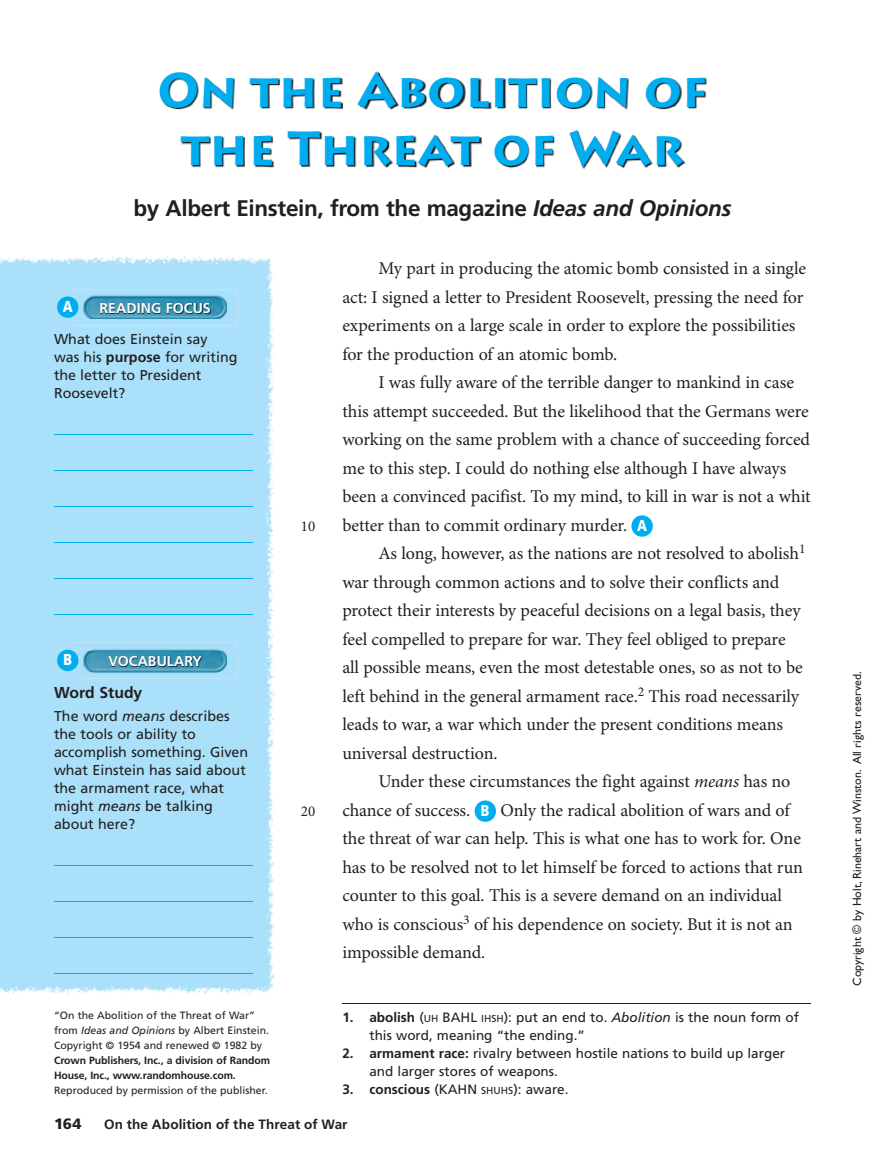
<style>
.page{position:relative;width:892px;height:1175px;background:#fff}
.page>*{position:absolute;margin:0;border:0;box-sizing:border-box;transform-origin:0 0}
.t1{font:700 48px/57.6px "Lithos Pro";color:#00aeef;text-align:center}
.t2{font:700 22.5px "Frutiger LT Std";letter-spacing:-.015em;color:#231f20}
.t3{font:18px "Minion Pro";letter-spacing:-.005em;color:#231f20}
.t4{font:700 15.75px "Frutiger LT Std";color:#231f20}
.t5{font:900 15.6px "Frutiger LT Std";color:#fff;scale:.82 1}
.t6{font:15px "Minion Pro";color:#231f20}
.t7{font:900 15px "Frutiger LT Std";color:#231f20}
.t8{font:14.25px/18px "Frutiger LT Std";color:#231f20}
.t9{font:700 14.25px "Frutiger LT Std";color:#fff}
.t10{font:13.5px/18px "Frutiger LT Std";color:#231f20}
.t11{font:700 13.5px "Frutiger LT Std";letter-spacing:.01em;color:#231f20}
.t12{font:12px "Gill Sans Std";color:#231f20}
.t13{font:10.5px/15px "Frutiger LT Std";color:#231f20}
.s1{font-style:italic}
.s2{font-weight:700;color:#fff}
.s3{font-weight:700}
.s4{font-family:"Frutiger LT Std";font-weight:900;font-size:15.6px;color:#fff}
.s5{font-size:10.2px}
</style>
<div class="page">
<div style="left:0;top:256px;width:276px;height:484px;background:#aae0f9"></div>
<div style="left:0;top:740px;width:275px;height:254px;background:#aae0f9"></div>
<div style="left:631px;top:515px;width:21px;height:22px;background:#00aeef;border-radius:50%"></div>
<div style="left:474px;top:800px;width:21px;height:22px;background:#00aeef;border-radius:50%"></div>
<img style="left:74px;top:642px;width:162px;height:36px">
<img style="left:74px;top:652px;width:162px;height:20px">
<div style="left:57px;top:649px;width:21px;height:22px;background:#00aeef;border-radius:50%"></div>
<hr style="left:54px;top:865px;width:198px;height:1px;background:#00aeef">
<hr style="left:54px;top:901px;width:198px;height:1px;background:#00aeef">
<hr style="left:54px;top:937px;width:198px;height:1px;background:#00aeef">
<hr style="left:54px;top:973px;width:198px;height:1px;background:#00aeef">
<img style="left:74px;top:289px;width:162px;height:36px">
<img style="left:74px;top:299px;width:162px;height:20px">
<div style="left:57px;top:296px;width:21px;height:22px;background:#00aeef;border-radius:50%"></div>
<hr style="left:54px;top:434px;width:198px;height:1px;background:#00aeef">
<hr style="left:54px;top:470px;width:198px;height:1px;background:#00aeef">
<hr style="left:54px;top:506px;width:198px;height:1px;background:#00aeef">
<hr style="left:54px;top:542px;width:198px;height:1px;background:#00aeef">
<hr style="left:54px;top:578px;width:198px;height:1px;background:#00aeef">
<hr style="left:54px;top:614px;width:198px;height:1px;background:#00aeef">
<hr style="left:342px;top:1002px;width:468px;height:1px;background:#231f20">
<img style="left:160px;top:71px;width:547px;height:99px">
<p class="t1" style="left:157px;top:62px;width:551px">On the Abolition of the Threat of War</p>
<p class="t2" style="left:133px;top:200px;width:599px">by Albert Einstein, from the magazine <span class="s1">Ideas and Opinions</span></p>
<p class="t5" style="left:63px;top:300px;width:14px">A</p>
<p class="t8" style="left:54px;top:293px;width:158px;line-height:31.2px;text-align:right"><span class="s2">READING FOCUS<br></span>What does Einstein say</p>
<p class="t8" style="left:54px;top:349px;width:185px">was his <span class="s3">purpose</span> for writing the letter to President<br>Roosevelt?</p>
<p class="t5" style="left:63px;top:653px;width:12px">B</p>
<p class="t9" style="left:108px;top:655px;width:95px">VOCABULARY</p>
<p class="t4" style="left:54px;top:686px;width:90px">Word Study</p>
<p class="t8" style="left:54px;top:708px;width:195px">The word <span class="s1">means</span> describes the tools or ability to accomplish something. Given what Einstein has said about the armament race, what might <span class="s1">means</span> be talking about here?</p>
<p class="t13" style="left:54px;top:1009px;width:217px">“On the Abolition of the Threat of War” from <span class="s1">Ideas and Opinions</span> by Albert Einstein.<br>Copyright © 1954 and renewed © 1982 by <span class="s3">Crown Publishers, Inc., a division of Random House, Inc., www.randomhouse.com.<br></span>Reproduced by permission of the publisher.</p>
<p class="t6" style="left:301px;top:520px;width:16px">10</p>
<p class="t6" style="left:301px;top:805px;width:16px">20</p>
<p class="t3" style="left:378px;top:261px;width:429px">My part in producing the atomic bomb consisted in a single</p>
<p class="t3" style="left:342px;top:290px;width:462px">act: I signed a letter to President Roosevelt, pressing the need for</p>
<p class="t3" style="left:342px;top:318px;width:454px">experiments on a large scale in order to explore the possibilities</p>
<p class="t3" style="left:342px;top:347px;width:276px">for the production of an atomic bomb.</p>
<p class="t3" style="left:378px;top:375px;width:417px">I was fully aware of the terrible danger to mankind in case</p>
<p class="t3" style="left:342px;top:404px;width:467px">this attempt succeeded. But the likelihood that the Germans were</p>
<p class="t3" style="left:342px;top:432px;width:469px">working on the same problem with a chance of succeeding forced</p>
<p class="t3" style="left:342px;top:461px;width:445px">me to this step. I could do nothing else although I have always</p>
<p class="t3" style="left:342px;top:489px;width:469px">been a convinced pacifist. To my mind, to kill in war is not a whit</p>
<p class="t3" style="left:342px;top:518px;width:306px">better than to commit ordinary murder. <span class="s4">A</span></p>
<p class="t3" style="left:378px;top:546px;width:428px">As long, however, as the nations are not resolved to abolish<sup>1</sup></p>
<p class="t3" style="left:342px;top:575px;width:438px">war through common actions and to solve their conflicts and</p>
<p class="t3" style="left:342px;top:603px;width:459px">protect their interests by peaceful decisions on a legal basis, they</p>
<p class="t3" style="left:342px;top:632px;width:444px">feel compelled to prepare for war. They feel obliged to prepare</p>
<p class="t3" style="left:342px;top:660px;width:462px">all possible means, even the most detestable ones, so as not to be</p>
<p class="t3" style="left:342px;top:689px;width:458px">left behind in the general armament race.<sup>2</sup> This road necessarily</p>
<p class="t3" style="left:342px;top:717px;width:442px">leads to war, a war which under the present conditions means</p>
<p class="t3" style="left:342px;top:746px;width:156px">universal destruction.</p>
<p class="t3" style="left:378px;top:774px;width:413px">Under these circumstances the fight against <span class="s1">means</span> has no</p>
<p class="t3" style="left:342px;top:803px;width:448px">chance of success. <span class="s4">B</span> Only the radical abolition of wars and of</p>
<p class="t3" style="left:342px;top:831px;width:460px">the threat of war can help. This is what one has to work for. One</p>
<p class="t3" style="left:342px;top:860px;width:462px">has to be resolved not to let himself be forced to actions that run</p>
<p class="t3" style="left:342px;top:888px;width:441px">counter to this goal. This is a severe demand on an individual</p>
<p class="t3" style="left:342px;top:917px;width:451px">who is conscious<sup>3</sup> of his dependence on society. But it is not an</p>
<p class="t3" style="left:342px;top:945px;width:144px">impossible demand.</p>
<p class="t10" style="left:369px;top:1009px;width:431px;text-indent:-27px"><span class="s3">1. abolish</span> (<span class="s5">UH</span> BAHL <span class="s5">IHSH</span>): put an end to. <span class="s1">Abolition</span> is the noun form of this word, meaning “the ending.”</p>
<p class="t10" style="left:369px;top:1045px;width:417px;text-indent:-27px"><span class="s3">2. armament race:</span> rivalry between hostile nations to build up larger and larger stores of weapons.</p>
<p class="t10" style="left:342px;top:1081px;width:227px"><span class="s3">3. conscious</span> (KAHN <span class="s5">SHUHS</span>): aware.</p>
<p class="t7" style="left:54px;top:1118px;width:29px">164</p>
<p class="t11" style="left:104px;top:1119px;width:245px">On the Abolition of the Threat of War</p>
<p class="t11" style="left:104px;top:1119px;width:190px">Three Readings fr m Einstein</p>
<p class="t12" style="left:852px;top:985px;width:316px;rotate:-90deg">Copyright © by Holt, Rinehart and Winston. All rights reserved.</p>
</div>
